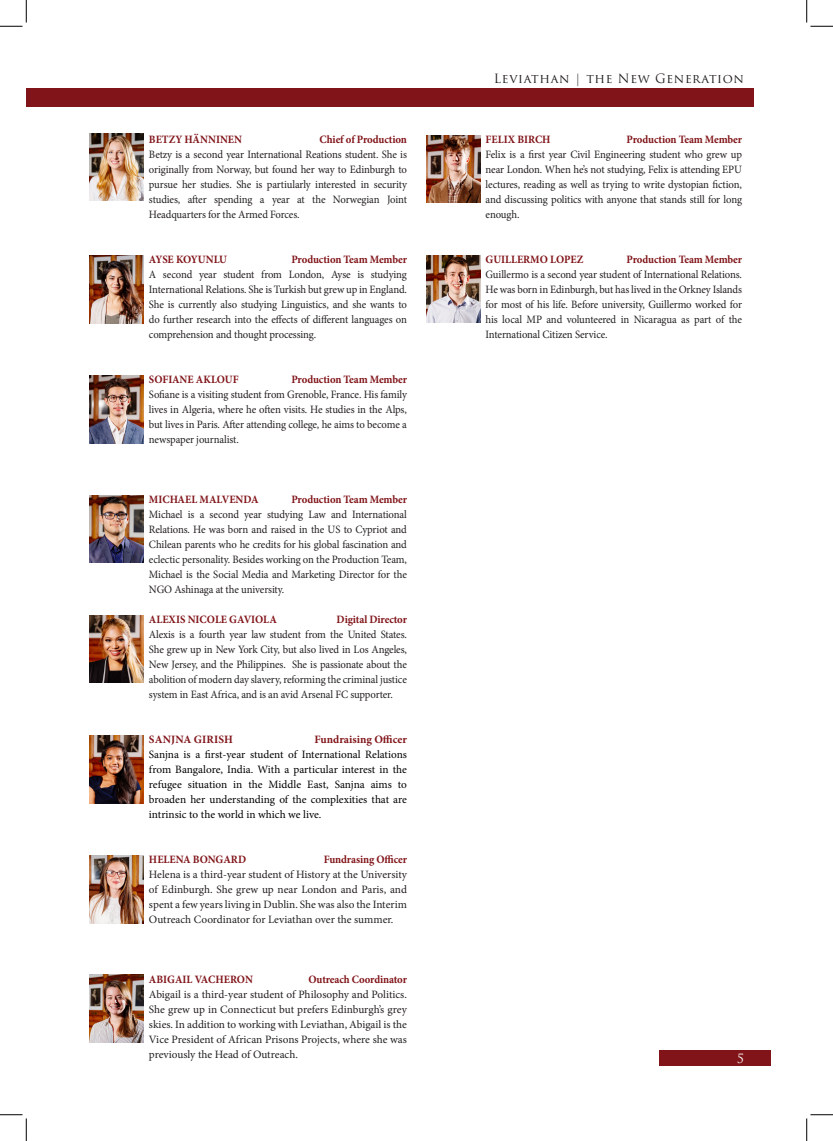
<style>
.page{position:relative;width:833px;height:1141px;background:#fff}
.page>*{position:absolute;margin:0;border:0;box-sizing:border-box;transform-origin:0 0}
.t1{font:12.5px "Trajan Pro 3";letter-spacing:.05em;color:#231f20}
.t2{font:12.5px "Trajan Pro 3";color:#fff}
.t3{font:11.25px/15px "Minion Pro";letter-spacing:-.01em;color:#231f20;text-align:justify;scale:.95 1}
.t4{font:11.25px/15px "Minion Pro";letter-spacing:-.01em;color:#231f20;text-align:justify}
.t5{font:700 11.25px "Minion Pro";letter-spacing:-.005em;color:#811419;scale:.95 1}
.t6{font:11.25px/15px "Minion Pro";color:#000;text-align:justify}
.t7{font:700 11.25px "Minion Pro";letter-spacing:-.005em;color:#811419}
.t8{font:700 11.25px "Minion Pro";letter-spacing:-.025em;color:#811419;scale:.95 1}
</style>
<div class="page">
<div style="left:659px;top:1050px;width:111px;height:15px;background:#811419"></div>
<div style="left:26px;top:88px;width:23px;height:19px;background:#811419"></div>
<div style="left:49px;top:88px;width:704px;height:19px;background:#811419"></div>
<img style="left:89px;top:133px;width:54px;height:68px">
<img style="left:89px;top:495px;width:54px;height:67px">
<img style="left:89px;top:615px;width:54px;height:67px">
<img style="left:89px;top:256px;width:54px;height:67px">
<img style="left:89px;top:376px;width:54px;height:67px">
<img style="left:89px;top:974px;width:54px;height:67px">
<img style="left:426px;top:135px;width:54px;height:67px">
<img style="left:89px;top:855px;width:54px;height:68px">
<img style="left:426px;top:255px;width:54px;height:67px">
<img style="left:89px;top:735px;width:54px;height:68px">
<svg style="left:0;top:0;width:27px;height:27px"></svg>
<svg style="left:0;top:1114px;width:27px;height:26px"></svg>
<svg style="left:806px;top:0;width:26px;height:27px"></svg>
<svg style="left:806px;top:1114px;width:26px;height:26px"></svg>
<p class="t5" style="left:149px;top:131px;width:99px">BETZY HÄNNINEN</p>
<p class="t5" style="left:319px;top:131px;width:93px">Chief of Production</p>
<p class="t3" style="left:149px;top:146px;width:273px">Betzy is a second year International Reations student. She is originally from Norway, but found her way to Edinburgh to pursue her studies. She is partiularly interested in security studies, after spending a year at the Norwegian Joint Headquarters for the Armed Forces.</p>
<p class="t8" style="left:149px;top:251px;width:84px">AYSE KOYUNLU</p>
<p class="t5" style="left:291px;top:251px;width:123px">Production Team Member</p>
<p class="t3" style="left:149px;top:266px;width:273px">A second year student from London, Ayse is studying International Relations. She is Turkish but grew up in England.<br>She is currently also studying Linguistics, and she wants to do further research into the effects of different languages on comprehension and thought processing.</p>
<p class="t5" style="left:149px;top:371px;width:96px">SOFIANE AKLOUF</p>
<p class="t5" style="left:291px;top:371px;width:123px">Production Team Member</p>
<p class="t3" style="left:149px;top:386px;width:273px">Sofiane is a visiting student from Grenoble, France. His family lives in Algeria, where he often visits. He studies in the Alps, but lives in Paris. After attending college, he aims to become a newspaper journalist.</p>
<p class="t5" style="left:149px;top:491px;width:117px">MICHAEL MALVENDA</p>
<p class="t5" style="left:291px;top:491px;width:123px">Production Team Member</p>
<p class="t3" style="left:149px;top:506px;width:273px">Michael is a second year studying Law and International Relations. He was born and raised in the US to Cypriot and Chilean parents who he credits for his global fascination and eclectic personality. Besides working on the Production Team, Michael is the Social Media and Marketing Director for the NGO Ashinaga at the university.</p>
<p class="t5" style="left:149px;top:611px;width:136px">ALEXIS NICOLE GAVIOLA</p>
<p class="t5" style="left:336px;top:611px;width:75px">Digital Director</p>
<p class="t3" style="left:149px;top:626px;width:273px">Alexis is a fourth year law student from the United States.<br>She grew up in New York City, but also lived in Los Angeles, New Jersey, and the Philippines. She is passionate about the abolition of modern day slavery, reforming the criminal justice system in East Africa, and is an avid Arsenal FC supporter.</p>
<p class="t7" style="left:149px;top:731px;width:85px">SANJNA GIRISH</p>
<p class="t7" style="left:314px;top:731px;width:94px">Fundraising Officer</p>
<p class="t6" style="left:149px;top:746px;width:259px">Sanjna is a first-year student of International Relations from Bangalore, India. With a particular interest in the refugee situation in the Middle East, Sanjna aims to broaden her understanding of the complexities that are intrinsic to the world in which we live.</p>
<p class="t5" style="left:149px;top:851px;width:104px">HELENA BONGARD</p>
<p class="t5" style="left:323px;top:851px;width:89px">Fundrasing Officer</p>
<p class="t4" style="left:149px;top:866px;width:259px">Helena is a third-year student of History at the University of Edinburgh. She grew up near London and Paris, and spent a few years living in Dublin. She was also the Interim Outreach Coordinator for Leviathan over the summer.</p>
<p class="t5" style="left:149px;top:971px;width:111px">ABIGAIL VACHERON</p>
<p class="t5" style="left:308px;top:971px;width:105px">Outreach Coordinator</p>
<p class="t4" style="left:149px;top:986px;width:259px">Abigail is a third-year student of Philosophy and Politics.<br>She grew up in Connecticut but prefers Edinburgh’s grey skies. In addition to working with Leviathan, Abigail is the Vice President of African Prisons Projects, where she was previously the Head of Outreach.</p>
<p class="t1" style="left:493px;top:70px;width:251px">Leviathan | the New Generation</p>
<p class="t5" style="left:485px;top:131px;width:70px">FELIX BIRCH</p>
<p class="t5" style="left:626px;top:131px;width:123px">Production Team Member</p>
<p class="t3" style="left:485px;top:146px;width:271px">Felix is a first year Civil Engineering student who grew up near London. When he’s not studying, Felix is attending EPU lectures, reading as well as trying to write dystopian fiction, and discussing politics with anyone that stands still for long enough.</p>
<p class="t5" style="left:485px;top:251px;width:104px">GUILLERMO LOPEZ</p>
<p class="t5" style="left:626px;top:251px;width:123px">Production Team Member</p>
<p class="t3" style="left:485px;top:266px;width:271px">Guillermo is a second year student of International Relations.<br>He was born in Edinburgh, but has lived in the Orkney Islands for most of his life. Before university, Guillermo worked for his local MP and volunteered in Nicaragua as part of the International Citizen Service.</p>
<p class="t2" style="left:736px;top:1049px;width:8px">5</p>
</div>
